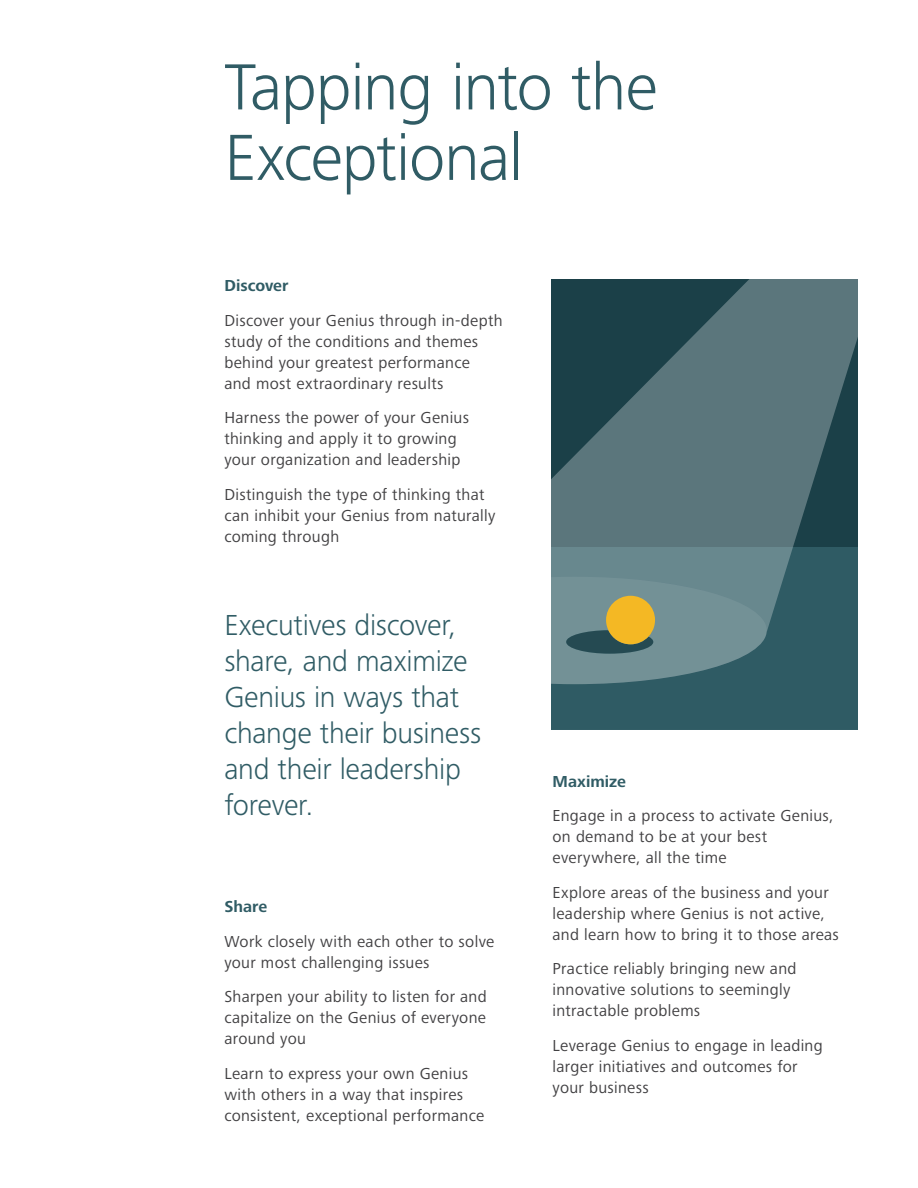
<style>
.page{position:relative;width:918px;height:1188px;background:#fff}
.page>*{position:absolute;margin:0;border:0;box-sizing:border-box;transform-origin:0 0}
.t1{font:300 67.5px/70.5px "Frutiger Next Pro";letter-spacing:-.02em;color:#305c65}
.t2{font:300 30px/36px "Frutiger Next Pro";letter-spacing:-.01em;color:#305c65}
.t3{font:16.5px/21px "Frutiger Next Pro";letter-spacing:.02em;color:#414042}
.t4{font:700 16.5px "Frutiger Next Pro";color:#305c65}
</style>
<div class="page">
<div style="left:552px;top:548px;width:306px;height:181px;background:#305c65"></div>
<svg style="left:552px;top:279px;width:306px;height:351px;background:#47666d"></svg>
<svg style="left:552px;top:577px;width:215px;height:107px;background:#728a83"></svg>
<h1 class="t1" style="left:224px;top:52px;width:435px">Tapping into the<br>Exceptional</h1>
<p class="t4" style="left:224px;top:276px;width:66px">Discover</p>
<p class="t3" style="left:224px;top:310px;width:280px">Discover your Genius through in-depth study of the conditions and themes behind your greatest performance<br>and most extraordinary results</p>
<p class="t3" style="left:224px;top:407px;width:246px">Harness the power of your Genius thinking and apply it to growing your organization and leadership</p>
<p class="t3" style="left:224px;top:484px;width:273px">Distinguish the type of thinking that can inhibit your Genius from naturally coming through</p>
<h2 class="t2" style="left:224px;top:607px;width:258px">Executives discover, share, and maximize<br>Genius in ways that change their business and their leadership forever.</h2>
<p class="t4" style="left:224px;top:897px;width:44px">Share</p>
<p class="t3" style="left:224px;top:931px;width:271px">Work closely with each other to solve your most challenging issues</p>
<p class="t3" style="left:224px;top:986px;width:264px;text-align:justify">Sharpen your ability to listen for and capitalize on the Genius of everyone around you</p>
<p class="t3" style="left:224px;top:1063px;width:261px">Learn to express your own Genius with others in a way that inspires consistent, exceptional performance</p>
<p class="t4" style="left:553px;top:772px;width:75px">Maximize</p>
<p class="t3" style="left:553px;top:805px;width:283px">Engage in a process to activate Genius, on demand to be at your best everywhere, all the time</p>
<p class="t3" style="left:553px;top:882px;width:288px">Explore areas of the business and your leadership where Genius is not active, and learn how to bring it to those areas</p>
<p class="t3" style="left:553px;top:958px;width:245px">Practice reliably bringing new and innovative solutions to seemingly intractable problems</p>
<p class="t3" style="left:553px;top:1035px;width:272px">Leverage Genius to engage in leading larger initiatives and outcomes for your business</p>
</div>
